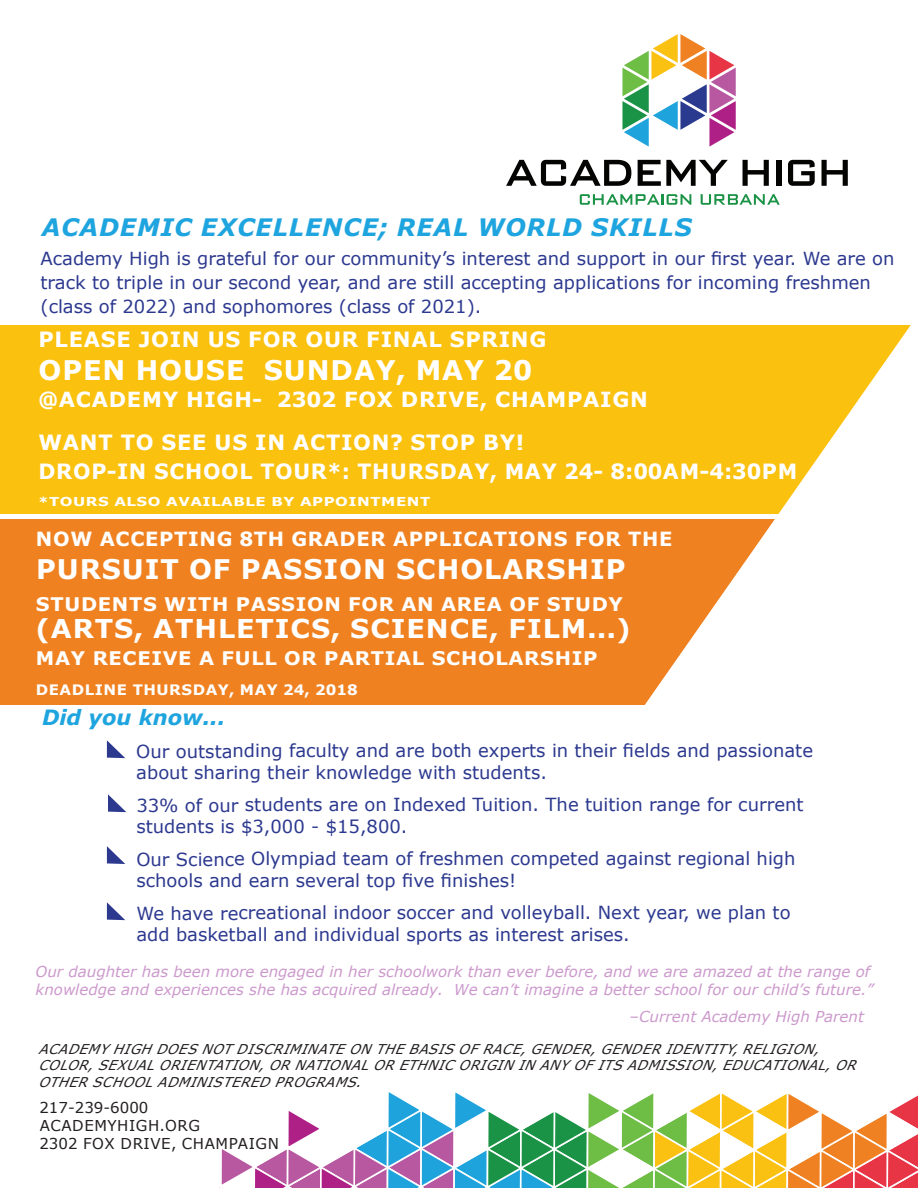
<style>
.page{position:relative;width:918px;height:1188px;background:#fff}
.page>*{position:absolute;margin:0;border:0;box-sizing:border-box;transform-origin:0 0}
.t1{font:700 27px "Verdana";letter-spacing:.035em;color:#fff}
.t2{font:700 25.95px "Verdana";letter-spacing:.035em;color:#fff;scale:1.04 1}
.t3{font:italic 700 24px "Verdana";letter-spacing:.035em;color:#1ea4de}
.t4{font:700 21px "Verdana";letter-spacing:.035em;color:#fff}
.t5{font:italic 700 21px "Verdana";color:#1ea4de}
.t6{font:700 20.85px "Verdana";letter-spacing:.035em;color:#fff}
.t7{font:700 19.5px "Verdana";letter-spacing:.035em;color:#fff}
.t8{font:700 18.75px "Verdana";letter-spacing:.035em;color:#fff;scale:1.04 1}
.t9{font:18px/21.8px "Verdana";color:#2c398f}
.t10{font:italic 15px/18px "Verdana";color:#c9c}
.t11{font:15px "Verdana";letter-spacing:.035em;color:#231f20}
.t12{font:15px "Verdana";color:#231f20}
.t13{font:700 14.4px "Verdana";letter-spacing:.035em;color:#fff;scale:1.04 1}
.t14{font:italic 13.5px/16.2px "Verdana";color:#231f20}
.t15{font:700 12.3px "Verdana";letter-spacing:.035em;color:#fff;scale:1.22 1}
</style>
<div class="page">
<div style="left:0;top:519px;width:918px;height:185px;background:#ef8120"></div>
<div style="left:0;top:326px;width:912px;height:188px;background:#fbc10f"></div>
<svg style="left:219px;top:1092px;width:699px;height:96px"></svg>
<svg style="left:640px;top:325px;width:278px;height:380px;fill:#fff"></svg>
<svg style="left:107px;top:740px;width:18px;height:18px"></svg>
<svg style="left:108px;top:794px;width:18px;height:18px"></svg>
<svg style="left:107px;top:846px;width:18px;height:18px"></svg>
<svg style="left:107px;top:902px;width:18px;height:18px"></svg>
<svg style="left:622px;top:34px;width:114px;height:113px"></svg>
<svg style="left:580px;top:194px;width:111px;height:11px"></svg>
<svg style="left:701px;top:194px;width:79px;height:11px"></svg>
<svg style="left:506px;top:160px;width:125px;height:26px"></svg>
<svg style="left:638px;top:160px;width:90px;height:26px"></svg>
<svg style="left:743px;top:160px;width:26px;height:26px"></svg>
<div style="left:776px;top:160px;width:5px;height:26px;background:#040503"></div>
<svg style="left:788px;top:160px;width:27px;height:26px"></svg>
<svg style="left:822px;top:160px;width:26px;height:26px"></svg>
<p class="t3" style="left:42px;top:210px;width:651px">ACADEMIC EXCELLENCE; REAL WORLD SKILLS</p>
<p class="t9" style="left:40px;top:246px;width:856px;line-height:24px">Academy High is grateful for our community’s interest and support in our first year. We are on track to triple in our second year, and are still accepting applications for incoming freshmen (class of 2022) and sophomores (class of 2021).</p>
<p class="t4" style="left:39px;top:325px;width:509px">PLEASE JOIN US FOR OUR FINAL SPRING</p>
<p class="t1" style="left:39px;top:351px;width:495px">OPEN HOUSE SUNDAY, MAY 20</p>
<p class="t6" style="left:38px;top:384px;width:611px">@ACADEMY HIGH- 2302 FOX DRIVE, CHAMPAIGN</p>
<p class="t4" style="left:39px;top:428px;width:487px">WANT TO SEE US IN ACTION? STOP BY!</p>
<p class="t4" style="left:39px;top:456px;width:760px">DROP-IN SCHOOL TOUR*: THURSDAY, MAY 24- 8:00AM-4:30PM</p>
<p class="t15" style="left:38px;top:492px;width:323px">*TOURS ALSO AVAILABLE BY APPOINTMENT</p>
<p class="t7" style="left:36px;top:525px;width:638px">NOW ACCEPTING 8TH GRADER APPLICATIONS FOR THE</p>
<p class="t1" style="left:36px;top:550px;width:591px">PURSUIT OF PASSION SCHOLARSHIP</p>
<p class="t8" style="left:36px;top:591px;width:566px">STUDENTS WITH PASSION FOR AN AREA OF STUDY</p>
<p class="t2" style="left:36px;top:610px;width:574px">(ARTS, ATHLETICS, SCIENCE, FILM...)</p>
<p class="t8" style="left:36px;top:645px;width:541px">MAY RECEIVE A FULL OR PARTIAL SCHOLARSHIP</p>
<p class="t13" style="left:36px;top:680px;width:311px">DEADLINE THURSDAY, MAY 24, 2018</p>
<p class="t5" style="left:42px;top:702px;width:185px">Did you know...</p>
<p class="t9" style="left:136px;top:740px;width:678px">Our outstanding faculty and are both experts in their fields and passionate about sharing their knowledge with students.</p>
<p class="t9" style="left:136px;top:794px;width:669px">33% of our students are on Indexed Tuition. The tuition range for current students is $3,000 - $15,800.</p>
<p class="t9" style="left:136px;top:848px;width:661px">Our Science Olympiad team of freshmen competed against regional high schools and earn several top five finishes!</p>
<p class="t9" style="left:136px;top:902px;width:656px">We have recreational indoor soccer and volleyball. Next year, we plan to add basketball and individual sports as interest arises.</p>
<p class="t10" style="left:36px;top:962px;width:839px">Our daughter has been more engaged in her schoolwork than ever before, and we are amazed at the range of knowledge and experiences she has acquired already. We can’t imagine a better school for our child’s future.”</p>
<p class="t10" style="left:630px;top:1007px;width:236px">–Current Academy High Parent</p>
<p class="t14" style="left:38px;top:1041px;width:827px">ACADEMYHIGHDOESNOTDISCRIMINATEONTHEBASISOFRACE,GENDER,GENDERIDENTITY,RELIGION,<br>COLOR,SEXUALORIENTATION,ORNATIONALORETHNICORIGININANYOFITSADMISSION,EDUCATIONAL,OR<br>OTHERSCHOOLADMINISTEREDPROGRAMS.</p>
<p class="t12" style="left:39px;top:1097px;width:111px">217-239-6000</p>
<p class="t11" style="left:40px;top:1115px;width:162px">ACADEMYHIGH.ORG</p>
<p class="t11" style="left:39px;top:1133px;width:241px">2302 FOX DRIVE, CHAMPAIGN</p>
</div>
